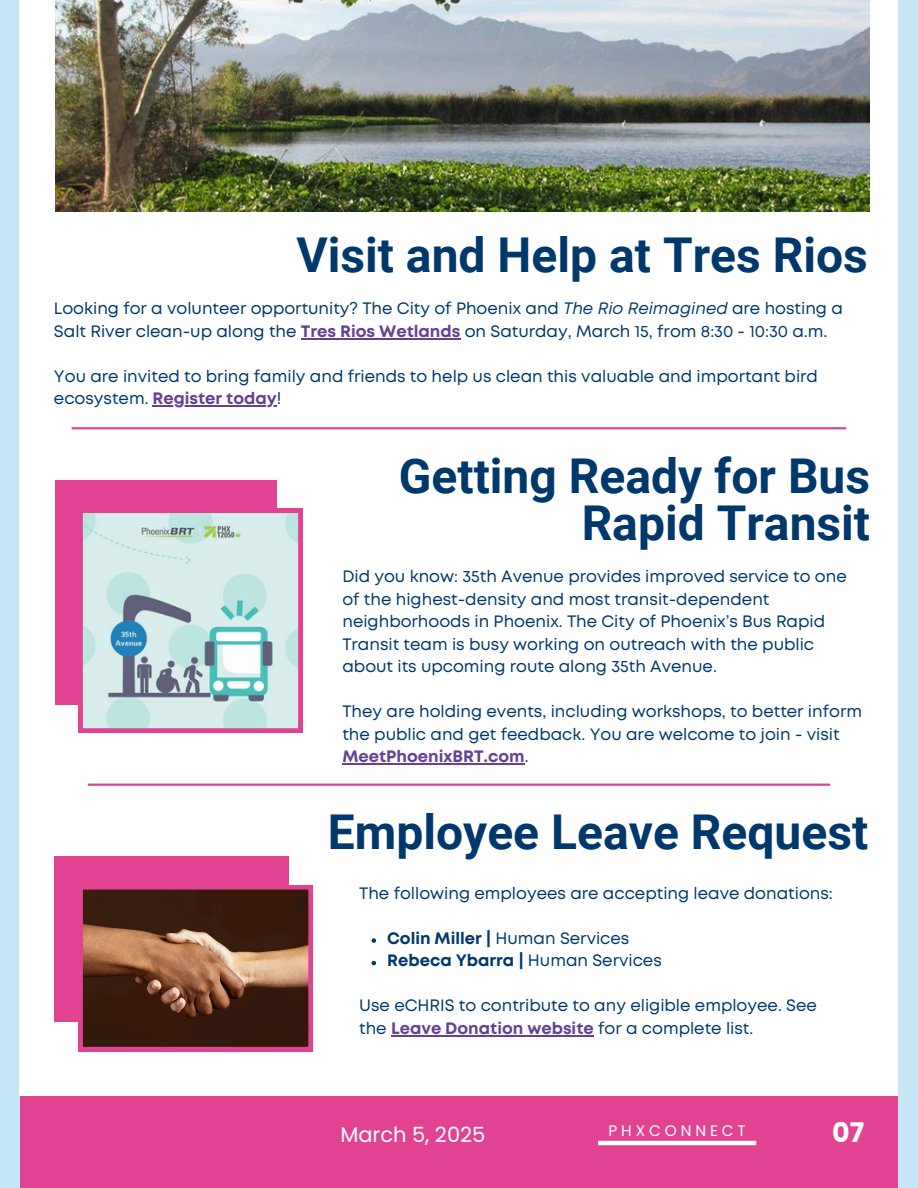
<style>
.page{position:relative;width:918px;height:1188px;background:#c7e6f5}
.page>*{position:absolute;margin:0;border:0;box-sizing:border-box;transform-origin:0 0}
.t1{font:700 48px/47.2px "Roboto";color:#00386c;text-align:right}
.t2{font:700 27px "Poppins";color:#fff}
.t3{font:21px "Poppins";color:#fff}
.t4{font:16.5px/22.5px "Mont";color:#00386c}
.t5{font:700 16.5px "Mont";color:#00386c}
.t6{font:15.3px "Poppins";letter-spacing:.255em;color:#fff}
.s1{font-style:italic}
.s2{font-weight:700;color:#664094}
.s3{font-weight:700}
.s4{font-weight:400}
</style>
<div class="page">
<div style="left:20px;top:0;width:878px;height:1096px;background:#fff"></div>
<div style="left:20px;top:1096px;width:878px;height:92px;background:#e14392"></div>
<hr style="left:598px;top:1141px;width:158px;height:4px;background:#fff">
<hr style="left:72px;top:427px;width:774px;height:2px;background:#e14392">
<div style="left:55px;top:480px;width:222px;height:224px;background:#e14392"></div>
<svg style="left:78px;top:509px;width:224px;height:223px;background:#c2ced6"></svg>
<hr style="left:88px;top:784px;width:742px;height:2px;background:#e14392">
<div style="left:54px;top:857px;width:234px;height:165px;background:#e14392"></div>
<svg style="left:78px;top:885px;width:234px;height:166px;background:#6a3d31"></svg>
<img style="left:55px;top:0;width:815px;height:212px">
<hr style="left:342px;top:763px;width:183px;height:2px;background:#664094">
<svg style="left:372px;top:938px;width:4px;height:5px"></svg>
<svg style="left:372px;top:961px;width:4px;height:4px"></svg>
<hr style="left:391px;top:1035px;width:203px;height:1px;background:#664094">
<hr style="left:301px;top:338px;width:159px;height:1px;background:#664094">
<hr style="left:153px;top:405px;width:124px;height:2px;background:#664094">
<p class="t1" style="left:296px;top:232px;width:573px">Visit and Help at Tres Rios</p>
<p class="t4" style="left:54px;top:299px;width:790px">Looking for a volunteer opportunity? The City of Phoenix and <span class="s1">The Rio Reimagined</span> are hosting a<br>Salt River clean-up along the <span class="s2">Tres Rios Wetlands</span> on Saturday, March 15, from 8:30 - 10:30 a.m.</p>
<p class="t4" style="left:54px;top:366px;width:766px">You are invited to bring family and friends to help us clean this valuable and important bird ecosystem. <span class="s2">Register today</span>!</p>
<p class="t1" style="left:399px;top:453px;width:473px">Getting Ready for Bus<br>Rapid Transit</p>
<p class="t4" style="left:342px;top:567px;width:506px">Did you know: 35th Avenue provides improved service to one of the highest-density and most transit-dependent neighborhoods in Phoenix. The City of Phoenix’s Bus Rapid Transit team is busy working on outreach with the public about its upcoming route along 35th Avenue.</p>
<p class="t4" style="left:342px;top:702px;width:521px">They are holding events, including workshops, to better inform the public and get feedback. You are welcome to join - visit<br><span class="s2">MeetPhoenixBRT.com</span>.</p>
<h1 class="t1" style="left:328px;top:809px;width:542px">Employee Leave Request</h1>
<p class="t4" style="left:359px;top:883px;width:475px">The following employees are accepting leave donations:</p>
<p class="t4" style="left:387px;top:928px;width:244px"><span class="s3">Colin Miller |</span> Human Services</p>
<p class="t5" style="left:387px;top:954px;width:276px">Rebeca Ybarra | <span class="s4">Human Services</span></p>
<h1 class="t4" style="left:359px;top:996px;width:459px">Use eCHRIS to contribute to any eligible employee. See the <span class="s2">Leave Donation website</span> for a complete list.</h1>
<p class="t3" style="left:340px;top:1120px;width:147px">March 5, 2025</p>
<p class="t6" style="left:609px;top:1120px;width:139px">PHXCONNECT</p>
<h1 class="t2" style="left:832px;top:1113px;width:34px">07</h1>
</div>
